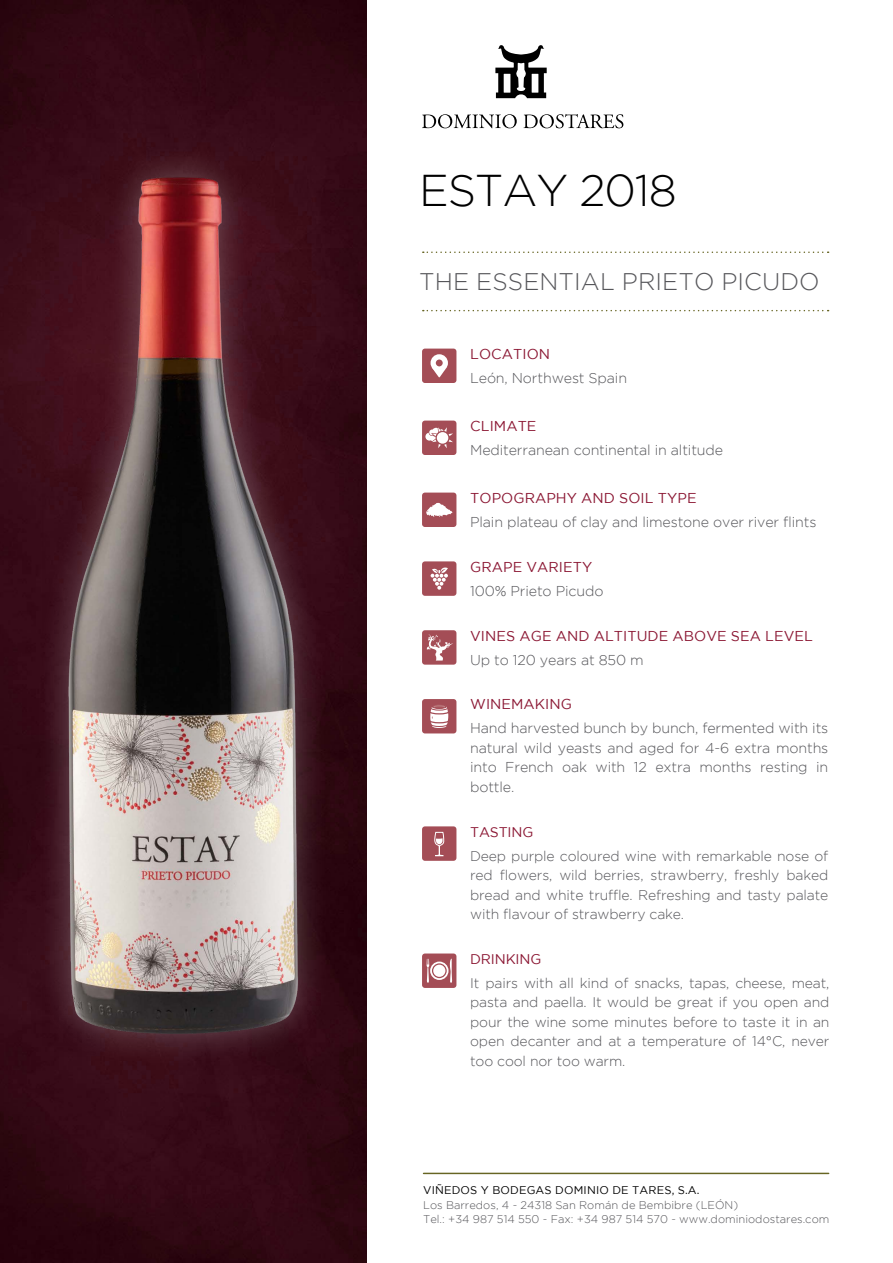
<style>
.page{position:relative;width:893px;height:1263px;background:#fff}
.page>*{position:absolute;margin:0;border:0;box-sizing:border-box;transform-origin:0 0}
.t1{font:300 44.4px "Gotham";letter-spacing:-.025em;color:#000}
.t2{font:300 24px "Gotham";letter-spacing:.005em;color:#56565a}
.t3{font:300 14.25px/19.5px "Gotham";letter-spacing:-.01em;color:#56565a;text-align:justify}
.t4{font:14.25px "Gotham";letter-spacing:.005em;color:#8b1733}
.t5{font:300 13.95px/19.5px "Gotham";letter-spacing:-.01em;color:#56565a;text-align:justify}
.t6{font:13.95px "Gotham";letter-spacing:-.01em;color:#8b1733}
.t7{font:300 11.1px/14.9px "Gotham";color:#56565a}
.t8{font:11.1px "Gotham";letter-spacing:.015em;color:#000}
</style>
<div class="page">
<div style="left:422px;top:349px;width:34px;height:34px;background:#a44d56;border-radius:3px"></div>
<div style="left:422px;top:699px;width:34px;height:34px;background:#a44d56;border-radius:3px"></div>
<div style="left:422px;top:826px;width:34px;height:35px;background:#a44d56;border-radius:3px"></div>
<div style="left:422px;top:953px;width:34px;height:35px;background:#a44d56;border-radius:3px"></div>
<svg style="left:434px;top:826px;width:11px;height:31px"></svg>
<div style="left:432px;top:704px;width:14px;height:5px;border:1px solid #a44d56;border-radius:50%"></div>
<svg style="left:430px;top:705px;width:19px;height:23px"></svg>
<hr style="left:423px;top:1173px;width:406px;height:1px;background:#676523">
<div style="left:430px;top:961px;width:18px;height:19px;border:2px solid #fff;border-radius:50%"></div>
<div style="left:433px;top:965px;width:12px;height:12px;background:#fff;border-radius:50%"></div>
<svg style="left:426px;top:958px;width:3px;height:24px"></svg>
<svg style="left:450px;top:959px;width:2px;height:24px"></svg>
<div style="left:431px;top:354px;width:17px;height:18px;border:5px solid #fff;border-radius:50%"></div>
<svg style="left:432px;top:367px;width:14px;height:10px"></svg>
<div style="left:422px;top:493px;width:34px;height:34px;background:#a44d56;border-radius:3px"></div>
<div style="left:422px;top:561px;width:34px;height:35px;background:#a44d56;border-radius:3px"></div>
<div style="left:422px;top:630px;width:34px;height:35px;background:#a44d56;border-radius:3px"></div>
<svg style="left:431px;top:567px;width:17px;height:23px"></svg>
<svg style="left:427px;top:634px;width:26px;height:26px"></svg>
<svg style="left:426px;top:503px;width:26px;height:14px"></svg>
<div style="left:422px;top:421px;width:34px;height:34px;background:#a44d56;border-radius:3px"></div>
<svg style="left:425px;top:427px;width:28px;height:21px"></svg>
<img style="left:0;top:0;width:366px;height:1263px">
<div style="left:34px;top:142px;width:298px;height:926px;background:#fff;opacity:.3"></div>
<img style="left:43px;top:167px;width:267px;height:879px">
<svg style="left:422px;top:114px;width:201px;height:14px"></svg>
<svg style="left:495px;top:45px;width:52px;height:53px"></svg>
<svg style="left:423px;top:251px;width:406px;height:2px"></svg>
<svg style="left:423px;top:310px;width:406px;height:1px"></svg>
<h1 class="t1" style="left:419px;top:166px;width:259px">ESTAY 2018</h1>
<h2 class="t2" style="left:419px;top:269px;width:402px">THE ESSENTIAL PRIETO PICUDO</h2>
<p class="t4" style="left:470px;top:346px;width:81px">LOCATION</p>
<p class="t3" style="left:470px;top:368px;width:158px">León, Northwest Spain</p>
<p class="t4" style="left:470px;top:418px;width:68px">CLIMATE</p>
<p class="t3" style="left:470px;top:440px;width:254px">Mediterranean continental in altitude</p>
<p class="t4" style="left:470px;top:490px;width:228px">TOPOGRAPHY AND SOIL TYPE</p>
<p class="t3" style="left:470px;top:512px;width:348px">Plain plateau of clay and limestone over river flints</p>
<p class="t4" style="left:470px;top:559px;width:124px">GRAPE VARIETY</p>
<p class="t3" style="left:470px;top:581px;width:135px">100% Prieto Picudo</p>
<p class="t4" style="left:470px;top:628px;width:344px">VINES AGE AND ALTITUDE ABOVE SEA LEVEL</p>
<p class="t3" style="left:470px;top:650px;width:175px">Up to 120 years at 850 m</p>
<p class="t4" style="left:470px;top:696px;width:103px">WINEMAKING</p>
<p class="t3" style="left:470px;top:718px;width:360px">Hand harvested bunch by bunch, fermented with its natural wild yeasts and aged for 4-6 extra months into French oak with 12 extra months resting in bottle.</p>
<p class="t6" style="left:470px;top:824px;width:65px">TASTING</p>
<p class="t5" style="left:470px;top:846px;width:360px">Deep purple coloured wine with remarkable nose of red flowers, wild berries, strawberry, freshly baked bread and white truffle. Refreshing and tasty palate with flavour of strawberry cake.</p>
<p class="t6" style="left:470px;top:951px;width:73px">DRINKING</p>
<p class="t5" style="left:470px;top:973px;width:361px">It pairs with all kind of snacks, tapas, cheese, meat, pasta and paella. It would be great if you open and pour the wine some minutes before to taste it in an open decanter and at a temperature of 14°C, never too cool nor too warm.</p>
<p class="t8" style="left:423px;top:1183px;width:278px">VIÑEDOS Y BODEGAS DOMINIO DE TARES, S.A.</p>
<p class="t7" style="left:423px;top:1197px;width:408px">Los Barredos, 4 - 24318 San Román de Bembibre (LEÓN)<br>Tel.: +34 987 514 550 - Fax: +34 987 514 570 - www.dominiodostares.com</p>
</div>
